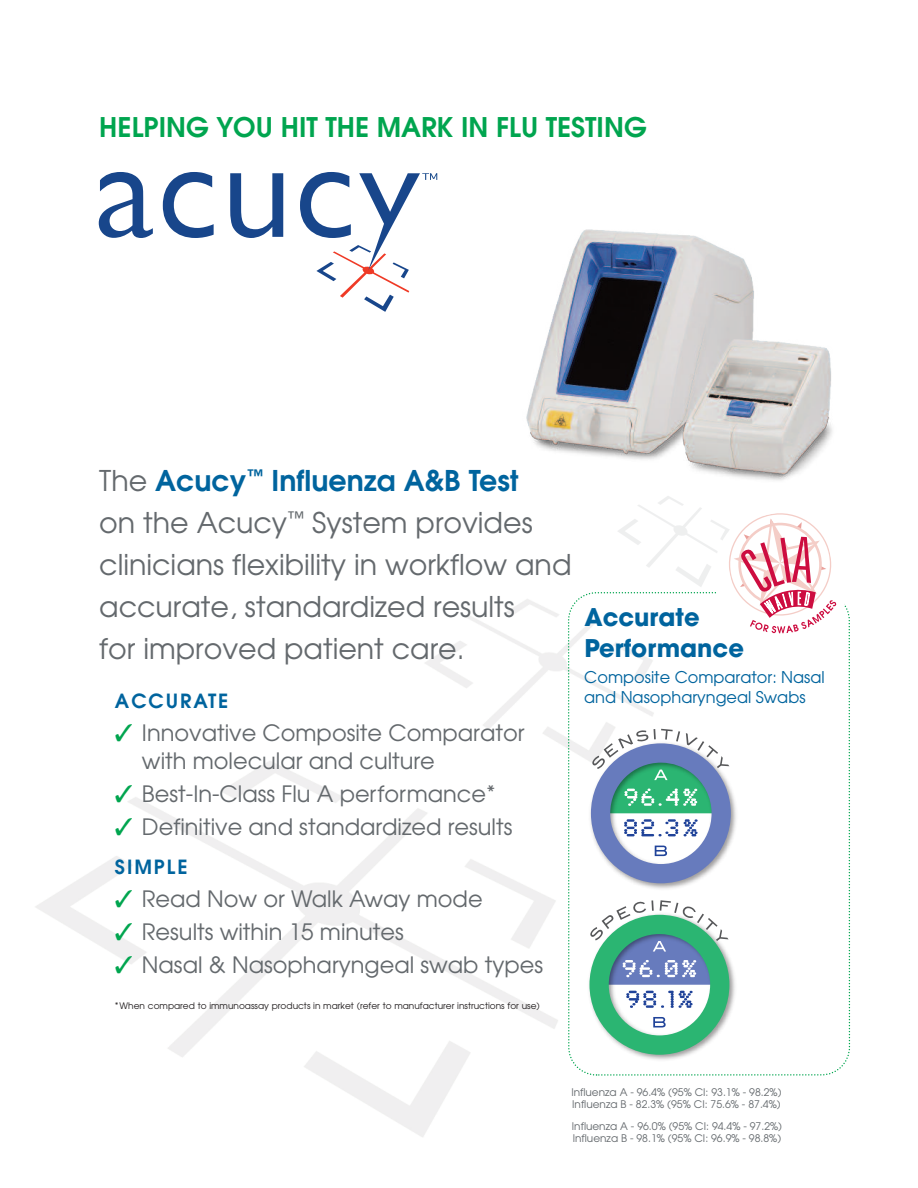
<style>
.page{position:relative;width:918px;height:1188px;background:#fff}
.page>*{position:absolute;margin:0;border:0;box-sizing:border-box;transform-origin:0 0}
.t1{font:28.5px/42px "Avant Garde";color:#64696d}
.t2{font:600 27px "Avant Garde";color:#00a54f}
.t3{font:700 24.15px/30.3px "Avant Garde";color:#00649e}
.t4{font:22.5px/28.5px "Avant Garde";color:#64696d}
.t5{font:600 19.5px "Avant Garde";letter-spacing:.1em;color:#00649e}
.t6{font:16.2px/20.2px "Avant Garde";color:#00649e}
.t7{font:10.5px/12.6px "Avant Garde";color:#64696d}
.t8{font:9px "Avant Garde";color:#231f20}
.s1{font-weight:600;color:#00649e}
.s2{color:#00a54f}
</style>
<div class="page">
<svg style="left:99px;top:172px;width:54px;height:66px"></svg>
<svg style="left:163px;top:172px;width:51px;height:66px"></svg>
<svg style="left:230px;top:173px;width:53px;height:65px"></svg>
<svg style="left:300px;top:172px;width:137px;height:140px"></svg>
<svg style="left:567px;top:592px;width:284px;height:484px"></svg>
<svg style="left:617px;top:496px;width:234px;height:153px"></svg>
<img style="left:526px;top:229px;width:306px;height:252px">
<p class="t2" style="left:99px;top:112px;width:549px">HELPING YOU HIT THE MARK IN FLU TESTING</p>
<p class="t1" style="left:99px;top:460px;width:474px">The <span class="s1">Acucy</span><sup>™</sup> <span class="s1">Influenza A&amp;B Test<br></span>on the Acucy<sup>™</sup> System provides clinicians flexibility in workflow and accurate, standardized results<br>for improved patient care.</p>
<p class="t5" style="left:115px;top:689px;width:115px">ACCURATE</p>
<p class="t4" style="left:142px;top:719px;width:384px;text-indent:-27px"><span class="s2">✓</span> Innovative Composite Comparator with molecular and culture</p>
<p class="t4" style="left:115px;top:780px;width:382px"><span class="s2">✓</span> Best-In-Class Flu A performance*</p>
<p class="t4" style="left:115px;top:813px;width:399px"><span class="s2">✓</span> Definitive and standardized results</p>
<p class="t5" style="left:115px;top:856px;width:74px">SIMPLE</p>
<p class="t4" style="left:115px;top:885px;width:369px"><span class="s2">✓</span> Read Now or Walk Away mode</p>
<p class="t4" style="left:115px;top:918px;width:290px"><span class="s2">✓</span> Results within 15 minutes</p>
<p class="t4" style="left:115px;top:951px;width:430px"><span class="s2">✓</span> Nasal &amp; Nasopharyngeal swab types</p>
<p class="t8" style="left:115px;top:1000px;width:426px">*When compared to immunoassay products in market (refer to manufacturer instructions for use)</p>
<p class="t3" style="left:584px;top:605px;width:161px">Accurate<br>Performance</p>
<p class="t6" style="left:584px;top:667px;width:242px">Composite Comparator: Nasal and Nasopharyngeal Swabs</p>
<p class="t7" style="left:571px;top:1086px;width:212px">Influenza A - 96.4% (95% CI: 93.1% - 98.2%)<br>Influenza B - 82.3% (95% CI: 75.6% - 87.4%)</p>
<p class="t7" style="left:572px;top:1120px;width:212px">Influenza A - 96.0% (95% CI: 94.4% - 97.2%)<br>Influenza B - 98.1% (95% CI: 96.9% - 98.8%)</p>
</div>
